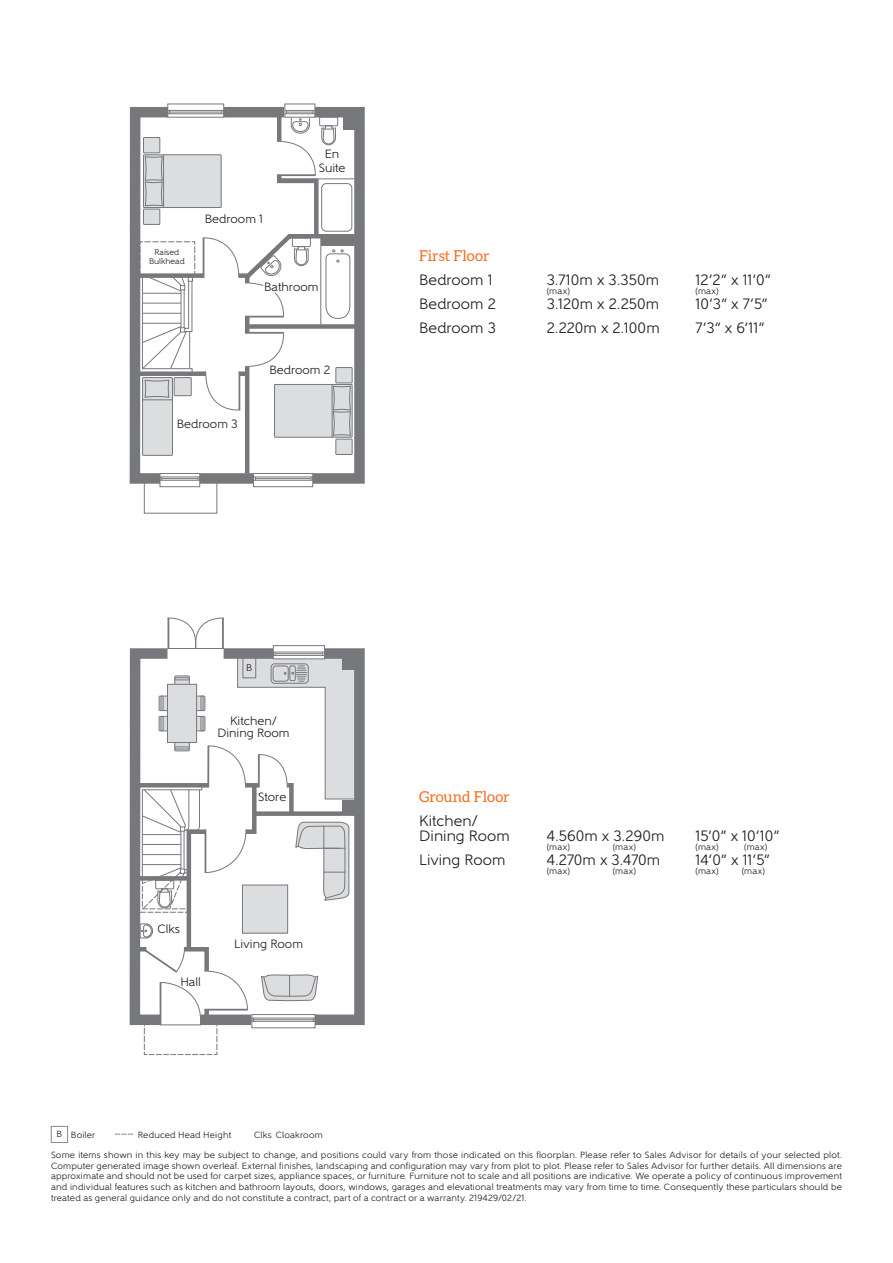
<style>
.page{position:relative;width:893px;height:1263px;background:#fff}
.page>*{position:absolute;margin:0;border:0;box-sizing:border-box;transform-origin:0 0}
.t1{font:15px "Gentleman 500";letter-spacing:.005em;color:#231f20}
.t2{font:15px "Aleo";color:#f36e21}
.t3{font:12px/12px "Gentleman 500";color:#231f20;text-align:center}
.t4{font:9.75px "Gentleman 500";color:#231f20}
.t5{font:9px/10.8px "Gentleman 500";letter-spacing:.025em;color:#231f20;text-align:justify}
.t6{font:8.25px/9px "Gentleman 500";color:#231f20;text-align:center}
</style>
<div class="page">
<svg style="left:356px;top:648px;width:9px;height:377px;background:#7a7c7e"></svg>
<div style="left:254px;top:811px;width:103px;height:5px;background:#76787b"></div>
<svg style="left:129px;top:618px;width:227px;height:437px"></svg>
<div style="left:242px;top:885px;width:46px;height:48px;background:#dcdddf"></div>
<div style="left:242px;top:885px;width:46px;height:48px;border:1px solid #76787b"></div>
<div style="left:130px;top:107px;width:235px;height:377px;border:10px solid #76787b"></div>
<div style="left:137px;top:371px;width:69px;height:5px;background:#76787b"></div>
<div style="left:248px;top:324px;width:108px;height:5px;background:#76787b"></div>
<hr style="left:245px;top:367px;width:4px;height:106px;background:#76787b">
<hr style="left:245px;top:317px;width:4px;height:16px;background:#76787b">
<div style="left:139px;top:273px;width:64px;height:5px;background:#76787b"></div>
<hr style="left:321px;top:236px;width:1px;height:92px;background:#76787b">
<svg style="left:205px;top:332px;width:79px;height:78px"></svg>
<hr style="left:238px;top:371px;width:2px;height:39px;background:#76787b">
<svg style="left:162px;top:475px;width:36px;height:7px"></svg>
<div style="left:160px;top:473px;width:40px;height:14px;border:1px solid #76787b"></div>
<hr style="left:162px;top:478px;width:36px;height:1px;background:#76787b">
<svg style="left:255px;top:475px;width:56px;height:9px"></svg>
<div style="left:253px;top:473px;width:60px;height:14px;border:1px solid #76787b"></div>
<hr style="left:255px;top:478px;width:56px;height:1px;background:#76787b">
<div style="left:168px;top:104px;width:56px;height:13px;background:#fff"></div>
<div style="left:168px;top:110px;width:56px;height:4px;border:1px solid #76787b"></div>
<hr style="left:170px;top:112px;width:52px;height:1px;background:#76787b">
<div style="left:285px;top:104px;width:30px;height:13px;background:#fff"></div>
<svg style="left:203px;top:110px;width:158px;height:209px"></svg>
<div style="left:144px;top:482px;width:73px;height:31px;border:1px solid #76787b"></div>
<div style="left:144px;top:155px;width:77px;height:53px;background:#dcdddf"></div>
<div style="left:143px;top:155px;width:78px;height:53px;border:1px solid #76787b"></div>
<div style="left:144px;top:137px;width:16px;height:16px;background:#dcdddf"></div>
<div style="left:143px;top:137px;width:17px;height:16px;border:1px solid #76787b"></div>
<div style="left:144px;top:209px;width:16px;height:15px;background:#dcdddf"></div>
<div style="left:143px;top:209px;width:17px;height:16px;border:1px solid #76787b"></div>
<hr style="left:163px;top:155px;width:1px;height:52px;background:#76787b">
<svg style="left:145px;top:156px;width:18px;height:50px"></svg>
<div style="left:274px;top:384px;width:78px;height:53px;background:#dcdddf"></div>
<div style="left:274px;top:384px;width:78px;height:53px;border:1px solid #76787b"></div>
<div style="left:336px;top:439px;width:16px;height:15px;background:#dcdddf"></div>
<div style="left:336px;top:439px;width:16px;height:16px;border:1px solid #76787b"></div>
<div style="left:336px;top:368px;width:16px;height:15px;background:#dcdddf"></div>
<div style="left:336px;top:367px;width:16px;height:16px;border:1px solid #76787b"></div>
<hr style="left:332px;top:385px;width:1px;height:52px;background:#76787b">
<svg style="left:333px;top:386px;width:18px;height:50px"></svg>
<div style="left:143px;top:378px;width:29px;height:77px;background:#dcdddf"></div>
<div style="left:142px;top:377px;width:31px;height:79px;border:1px solid #76787b"></div>
<div style="left:174px;top:378px;width:17px;height:18px;background:#dcdddf"></div>
<div style="left:174px;top:377px;width:17px;height:19px;border:1px solid #76787b"></div>
<svg style="left:143px;top:380px;width:29px;height:21px"></svg>
<svg style="left:140px;top:241px;width:55px;height:131px"></svg>
<div style="left:51px;top:1126px;width:17px;height:17px;border:1px solid #858a8e"></div>
<svg style="left:115px;top:1134px;width:18px;height:1px"></svg>
<p class="t6" style="left:149px;top:248px;width:37px">Raised<br>Bulkhead</p>
<p class="t3" style="left:205px;top:213px;width:60px">Bedroom 1</p>
<p class="t3" style="left:319px;top:147px;width:28px;line-height:13.5px">En<br>Suite</p>
<p class="t3" style="left:264px;top:281px;width:56px">Bathroom</p>
<p class="t3" style="left:269px;top:364px;width:63px">Bedroom 2</p>
<p class="t3" style="left:177px;top:418px;width:63px">Bedroom 3</p>
<p class="t2" style="left:419px;top:247px;width:72px">First Floor</p>
<p class="t1" style="left:419px;top:271px;width:75px">Bedroom 1</p>
<p class="t1" style="left:547px;top:271px;width:114px">3.710m x 3.350m</p>
<p class="t1" style="left:696px;top:271px;width:77px">12’2” x 11’0”</p>
<p class="t5" style="left:547px;top:286px;width:25px">(max)</p>
<p class="t5" style="left:696px;top:286px;width:25px">(max)</p>
<p class="t1" style="left:419px;top:295px;width:78px">Bedroom 2</p>
<p class="t1" style="left:547px;top:295px;width:114px">3.120m x 2.250m</p>
<p class="t1" style="left:696px;top:295px;width:74px">10’3” x 7’5”</p>
<p class="t1" style="left:419px;top:319px;width:78px">Bedroom 3</p>
<p class="t1" style="left:547px;top:319px;width:114px">2.220m x 2.100m</p>
<p class="t1" style="left:696px;top:319px;width:70px">7’3” x 6’11”</p>
<p class="t4" style="left:246px;top:661px;width:8px">B</p>
<p class="t3" style="left:218px;top:715px;width:74px">Kitchen/<br>Dining Room</p>
<p class="t3" style="left:258px;top:791px;width:30px">Store</p>
<p class="t3" style="left:158px;top:922px;width:24px">Clks</p>
<p class="t3" style="left:180px;top:975px;width:22px">Hall</p>
<p class="t3" style="left:234px;top:937px;width:70px">Living Room</p>
<p class="t2" style="left:419px;top:788px;width:92px">Ground Floor</p>
<p class="t1" style="left:419px;top:811px;width:60px">Kitchen/</p>
<p class="t1" style="left:419px;top:826px;width:92px">Dining Room</p>
<p class="t1" style="left:547px;top:826px;width:119px">4.560m x 3.290m</p>
<p class="t1" style="left:696px;top:826px;width:85px">15’0” x 10’10”</p>
<p class="t5" style="left:547px;top:841px;width:25px">(max)</p>
<p class="t5" style="left:613px;top:841px;width:25px">(max)</p>
<p class="t5" style="left:696px;top:841px;width:25px">(max)</p>
<p class="t5" style="left:744px;top:841px;width:25px">(max)</p>
<p class="t1" style="left:419px;top:850px;width:88px">Living Room</p>
<p class="t1" style="left:547px;top:850px;width:115px">4.270m x 3.470m</p>
<p class="t1" style="left:696px;top:850px;width:76px">14’0” x 11’5”</p>
<p class="t5" style="left:547px;top:865px;width:25px">(max)</p>
<p class="t5" style="left:613px;top:865px;width:25px">(max)</p>
<p class="t5" style="left:696px;top:865px;width:25px">(max)</p>
<p class="t5" style="left:742px;top:865px;width:25px">(max)</p>
<p class="t3" style="left:610px;top:822px;width:56px">Bathroom</p>
<p class="t5" style="left:56px;top:1129px;width:7px">B</p>
<p class="t5" style="left:71px;top:1129px;width:26px">Boiler</p>
<p class="t5" style="left:138px;top:1129px;width:95px">Reduced Head Height</p>
<p class="t5" style="left:254px;top:1129px;width:19px">Clks</p>
<p class="t5" style="left:276px;top:1129px;width:49px">Cloakroom</p>
<p class="t5" style="left:51px;top:1149px;width:792px">Some items shown in this key may be subject to change, and positions could vary from those indicated on this floorplan. Please refer to Sales Advisor for details of your selected plot.<br>Computer generated image shown overleaf. External finishes, landscaping and configuration may vary from plot to plot. Please refer to Sales Advisor for further details. All dimensions are approximate and should not be used for carpet sizes, appliance spaces, or furniture. Furniture not to scale and all positions are indicative. We operate a policy of continuous improvement and individual features such as kitchen and bathroom layouts, doors, windows, garages and elevational treatments may vary from time to time. Consequently these particulars should be treated as general guidance only and do not constitute a contract, part of a contract or a warranty. 219429/02/21.</p>
</div>
